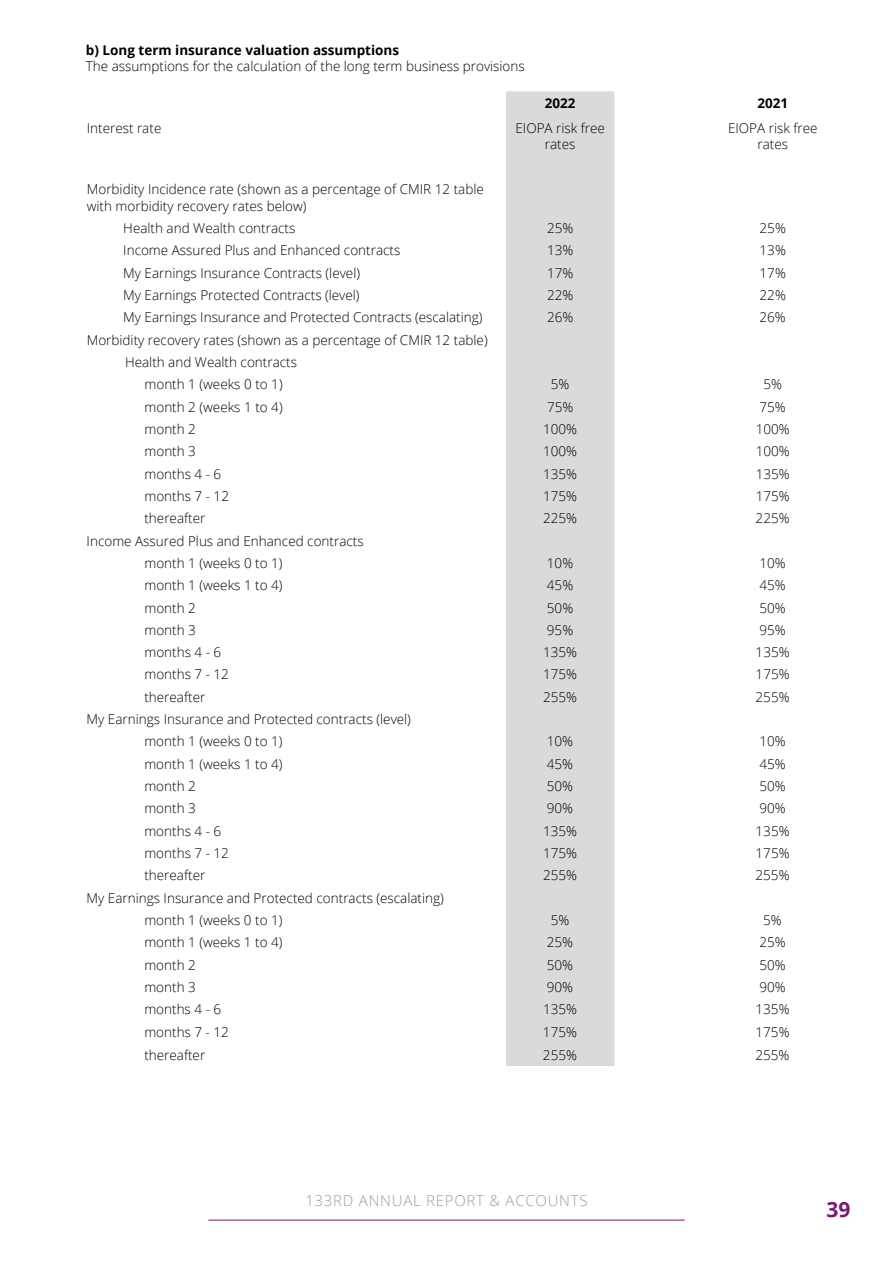
<style>
.page{position:relative;width:893px;height:1263px;background:#fff}
.page>*{position:absolute;margin:0;border:0;box-sizing:border-box;transform-origin:0 0}
.t1{font:700 21px "Open Sans";color:#771b6e}
.t2{font:300 15px "Open Sans";letter-spacing:.05em;color:#9d9d9c}
.t3{font:300 13.5px/16.2px "Open Sans";color:#000}
.t4{font:700 13.5px "Open Sans";color:#000}
</style>
<div class="page">
<hr style="left:208px;top:1220px;width:477px;height:1px;background:#771b6e">
<div style="left:506px;top:91px;width:108px;height:975px;background:#dadada"></div>
<p class="t4" style="left:86px;top:41px;width:315px">b) Long term insurance valuation assumptions</p>
<p class="t3" style="left:86px;top:58px;width:440px">The assumptions for the calculation of the long term business provisions</p>
<p class="t4" style="left:545px;top:93px;width:32px">2022</p>
<p class="t4" style="left:757px;top:93px;width:32px">2021</p>
<p class="t3" style="left:87px;top:120px;width:76px">Interest rate</p>
<p class="t3" style="left:515px;top:120px;width:91px;text-align:center">EIOPA risk free rates</p>
<p class="t3" style="left:728px;top:120px;width:91px;text-align:center">EIOPA risk free rates</p>
<p class="t3" style="left:87px;top:181px;width:399px">Morbidity Incidence rate (shown as a percentage of CMIR 12 table with morbidity recovery rates below)</p>
<p class="t3" style="left:123px;top:219px;width:174px">Health and Wealth contracts</p>
<p class="t3" style="left:547px;top:219px;width:28px">25%</p>
<p class="t3" style="left:760px;top:219px;width:28px">25%</p>
<p class="t3" style="left:123px;top:242px;width:279px">Income Assured Plus and Enhanced contracts</p>
<p class="t3" style="left:547px;top:242px;width:28px">13%</p>
<p class="t3" style="left:760px;top:242px;width:28px">13%</p>
<p class="t3" style="left:123px;top:264px;width:238px">My Earnings Insurance Contracts (level)</p>
<p class="t3" style="left:547px;top:264px;width:28px">17%</p>
<p class="t3" style="left:760px;top:264px;width:28px">17%</p>
<p class="t3" style="left:123px;top:286px;width:238px">My Earnings Protected Contracts (level)</p>
<p class="t3" style="left:547px;top:286px;width:28px">22%</p>
<p class="t3" style="left:760px;top:286px;width:28px">22%</p>
<p class="t3" style="left:123px;top:309px;width:361px">My Earnings Insurance and Protected Contracts (escalating)</p>
<p class="t3" style="left:547px;top:309px;width:28px">26%</p>
<p class="t3" style="left:759px;top:309px;width:28px">26%</p>
<p class="t3" style="left:87px;top:331px;width:402px">Morbidity recovery rates (shown as a percentage of CMIR 12 table)</p>
<p class="t3" style="left:125px;top:353px;width:174px">Health and Wealth contracts</p>
<p class="t3" style="left:145px;top:376px;width:140px">month 1 (weeks 0 to 1)</p>
<p class="t3" style="left:551px;top:376px;width:20px">5%</p>
<p class="t3" style="left:763px;top:376px;width:20px">5%</p>
<p class="t3" style="left:145px;top:398px;width:140px">month 2 (weeks 1 to 4)</p>
<p class="t3" style="left:547px;top:398px;width:28px">75%</p>
<p class="t3" style="left:759px;top:398px;width:28px">75%</p>
<p class="t3" style="left:145px;top:420px;width:53px">month 2</p>
<p class="t3" style="left:543px;top:420px;width:36px">100%</p>
<p class="t3" style="left:756px;top:420px;width:36px">100%</p>
<p class="t3" style="left:144px;top:443px;width:53px">month 3</p>
<p class="t3" style="left:543px;top:443px;width:36px">100%</p>
<p class="t3" style="left:756px;top:443px;width:36px">100%</p>
<p class="t3" style="left:144px;top:465px;width:78px">months 4 - 6</p>
<p class="t3" style="left:543px;top:465px;width:36px">135%</p>
<p class="t3" style="left:756px;top:465px;width:36px">135%</p>
<p class="t3" style="left:144px;top:487px;width:86px">months 7 - 12</p>
<p class="t3" style="left:543px;top:487px;width:36px">175%</p>
<p class="t3" style="left:756px;top:487px;width:36px">175%</p>
<p class="t3" style="left:144px;top:510px;width:62px">thereafter</p>
<p class="t3" style="left:543px;top:510px;width:36px">225%</p>
<p class="t3" style="left:756px;top:510px;width:36px">225%</p>
<p class="t3" style="left:144px;top:529px;width:221px;line-height:22.4px;text-indent:-58px">Income Assured Plus and Enhanced contracts month 1 (weeks 0 to 1)</p>
<p class="t3" style="left:547px;top:554px;width:28px">10%</p>
<p class="t3" style="left:759px;top:554px;width:28px">10%</p>
<p class="t3" style="left:144px;top:577px;width:140px">month 1 (weeks 1 to 4)</p>
<p class="t3" style="left:547px;top:577px;width:28px">45%</p>
<p class="t3" style="left:759px;top:577px;width:28px">45%</p>
<p class="t3" style="left:144px;top:599px;width:53px">month 2</p>
<p class="t3" style="left:547px;top:599px;width:28px">50%</p>
<p class="t3" style="left:759px;top:599px;width:28px">50%</p>
<p class="t3" style="left:144px;top:621px;width:53px">month 3</p>
<p class="t3" style="left:547px;top:621px;width:28px">95%</p>
<p class="t3" style="left:759px;top:621px;width:28px">95%</p>
<p class="t3" style="left:144px;top:644px;width:78px">months 4 - 6</p>
<p class="t3" style="left:543px;top:644px;width:36px">135%</p>
<p class="t3" style="left:756px;top:644px;width:36px">135%</p>
<p class="t3" style="left:144px;top:666px;width:86px">months 7 - 12</p>
<p class="t3" style="left:543px;top:666px;width:36px">175%</p>
<p class="t3" style="left:756px;top:666px;width:36px">175%</p>
<p class="t3" style="left:144px;top:688px;width:62px">thereafter</p>
<p class="t3" style="left:543px;top:688px;width:36px">255%</p>
<p class="t3" style="left:756px;top:688px;width:36px">255%</p>
<p class="t3" style="left:144px;top:708px;width:268px;line-height:22.4px;text-indent:-58px">My Earnings Insurance and Protected contracts (level) month 1 (weeks 0 to 1)</p>
<p class="t3" style="left:547px;top:733px;width:28px">10%</p>
<p class="t3" style="left:759px;top:733px;width:28px">10%</p>
<p class="t3" style="left:144px;top:755px;width:140px">month 1 (weeks 1 to 4)</p>
<p class="t3" style="left:547px;top:755px;width:28px">45%</p>
<p class="t3" style="left:759px;top:755px;width:28px">45%</p>
<p class="t3" style="left:144px;top:778px;width:53px">month 2</p>
<p class="t3" style="left:547px;top:778px;width:28px">50%</p>
<p class="t3" style="left:759px;top:778px;width:28px">50%</p>
<p class="t3" style="left:144px;top:800px;width:53px">month 3</p>
<p class="t3" style="left:547px;top:800px;width:28px">90%</p>
<p class="t3" style="left:759px;top:800px;width:28px">90%</p>
<p class="t3" style="left:144px;top:822px;width:78px">months 4 - 6</p>
<p class="t3" style="left:543px;top:822px;width:36px">135%</p>
<p class="t3" style="left:756px;top:822px;width:36px">135%</p>
<p class="t3" style="left:144px;top:845px;width:86px">months 7 - 12</p>
<p class="t3" style="left:543px;top:845px;width:36px">175%</p>
<p class="t3" style="left:756px;top:845px;width:36px">175%</p>
<p class="t3" style="left:144px;top:867px;width:62px">thereafter</p>
<p class="t3" style="left:543px;top:867px;width:36px">255%</p>
<p class="t3" style="left:755px;top:867px;width:36px">255%</p>
<p class="t3" style="left:144px;top:886px;width:301px;line-height:22.4px;text-indent:-58px">My Earnings Insurance and Protected contracts (escalating) month 1 (weeks 0 to 1)</p>
<p class="t3" style="left:551px;top:912px;width:20px">5%</p>
<p class="t3" style="left:763px;top:912px;width:20px">5%</p>
<p class="t3" style="left:144px;top:934px;width:140px">month 1 (weeks 1 to 4)</p>
<p class="t3" style="left:547px;top:934px;width:28px">25%</p>
<p class="t3" style="left:759px;top:934px;width:28px">25%</p>
<p class="t3" style="left:144px;top:956px;width:53px">month 2</p>
<p class="t3" style="left:547px;top:956px;width:28px">50%</p>
<p class="t3" style="left:759px;top:956px;width:28px">50%</p>
<p class="t3" style="left:144px;top:979px;width:53px">month 3</p>
<p class="t3" style="left:547px;top:979px;width:28px">90%</p>
<p class="t3" style="left:759px;top:979px;width:28px">90%</p>
<p class="t3" style="left:144px;top:1001px;width:78px">months 4 - 6</p>
<p class="t3" style="left:543px;top:1001px;width:36px">135%</p>
<p class="t3" style="left:755px;top:1001px;width:36px">135%</p>
<p class="t3" style="left:144px;top:1024px;width:86px">months 7 - 12</p>
<p class="t3" style="left:543px;top:1024px;width:36px">175%</p>
<p class="t3" style="left:755px;top:1024px;width:36px">175%</p>
<p class="t3" style="left:144px;top:1046px;width:62px">thereafter</p>
<p class="t3" style="left:543px;top:1046px;width:36px">255%</p>
<p class="t3" style="left:755px;top:1046px;width:36px">255%</p>
<p class="t2" style="left:305px;top:1190px;width:284px">133RD ANNUAL REPORT &amp; ACCOUNTS</p>
<h1 class="t1" style="left:826px;top:1195px;width:25px">39</h1>
</div>
